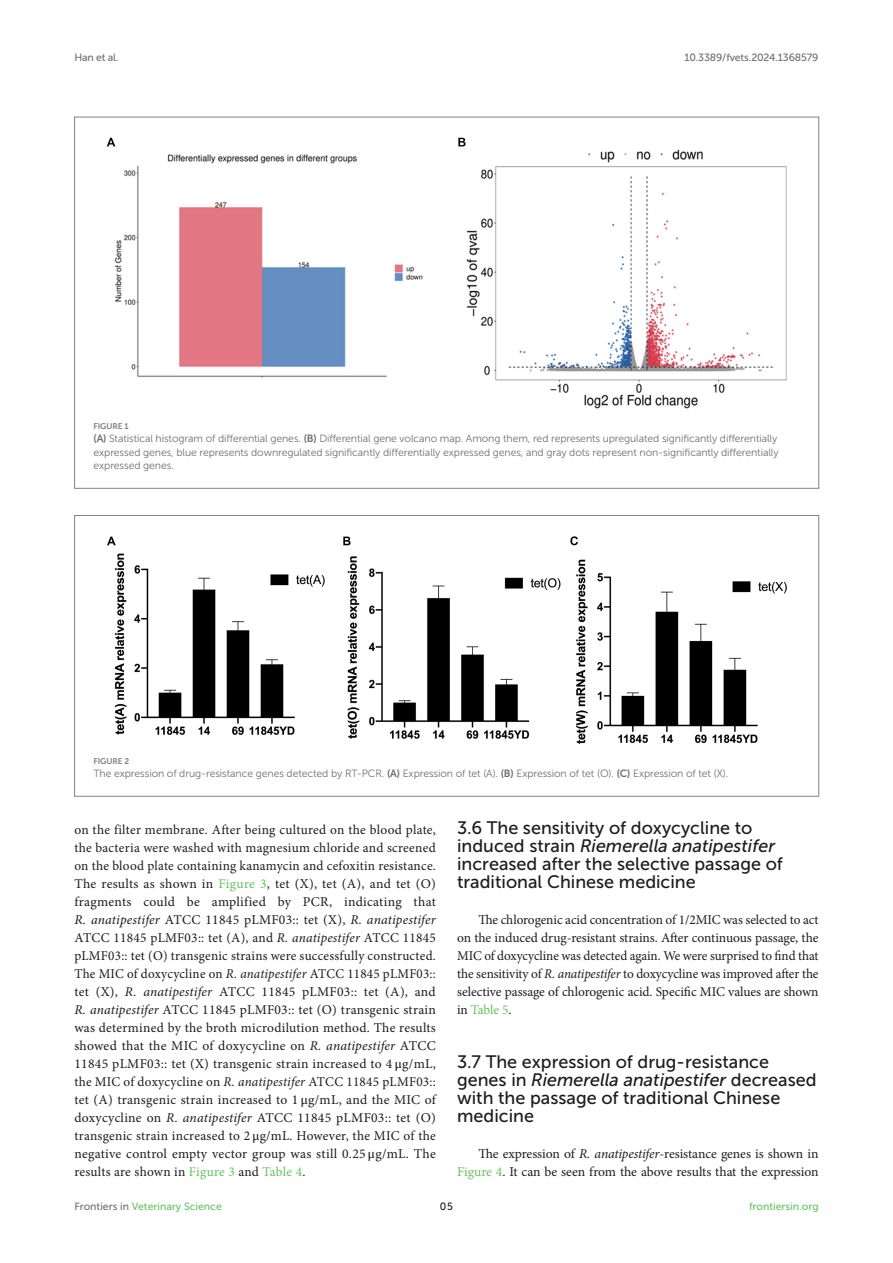
<style>
.page{position:relative;width:893px;height:1263px;background:#fff}
.page>*{position:absolute;margin:0;border:0;box-sizing:border-box;transform-origin:0 0}
.HEAD_2{font:18px/18px "Museo Sans 500";color:#1b1c1b}
.TEXT_FLUSH{font:13.5px/18px "Minion Pro";letter-spacing:-.005em;color:#1b1c1b;text-align:justify}
.FIG_LEG{font:10.5px/13.5px "Museo Sans 300";letter-spacing:-.01em;color:#706f70}
.t1{font:10.5px "Museo Sans 500";color:#65c161}
.t2{font:10.5px "Museo Sans 500";letter-spacing:-.015em;color:#706f70}
.t3{font:10.5px "Museo Sans 500";color:#1b1c1b}
.FIG_HD{font:8.25px "Museo Sans 700";letter-spacing:-.01em;color:#7e7f7f}
.s1{font-family:"Museo Sans 700"}
.s2{color:#65c161}
.s3{font-style:italic}
.s4{font-family:"STIX General"}
.s5{color:#706f70}
</style>
<div class="page">
<img style="left:106px;top:137px;width:681px;height:272px">
<img style="left:107px;top:536px;width:680px;height:208px">
<p class="t2" style="left:74px;top:51px;width:46px">Han et al.</p>
<p class="t2" style="left:684px;top:51px;width:136px">10.3389/fvets.2024.1368579</p>
<p class="FIG_HD" style="left:94px;top:421px;width:37px">FIGURE 1</p>
<p class="FIG_LEG" style="left:94px;top:432px;width:687px"><span class="s1">(A)</span> Statistical histogram of differential genes. <span class="s1">(B)</span> Differential gene volcano map. Among them, red represents upregulated significantly differentially expressed genes, blue represents downregulated significantly differentially expressed genes, and gray dots represent non-significantly differentially expressed genes.</p>
<p class="FIG_HD" style="left:94px;top:756px;width:37px">FIGURE 2</p>
<p class="FIG_LEG" style="left:94px;top:767px;width:636px">The expression of drug-resistance genes detected by RT-PCR. <span class="s1">(A)</span> Expression of tet (A). <span class="s1">(B)</span> Expression of tet (O). <span class="s1">(C)</span> Expression of tet (X).</p>
<p class="TEXT_FLUSH" style="left:74px;top:821px;width:363px">on the filter membrane. After being cultured on the blood plate, the bacteria were washed with magnesium chloride and screened on the blood plate containing kanamycin and cefoxitin resistance.<br>The results as shown in <span class="s2">Figure 3</span>, tet (X), tet (A), and tet (O) fragments could be amplified by PCR, indicating that <span class="s3">R. anatipestifer</span> ATCC 11845 pLMF03:: tet (X), <span class="s3">R. anatipestifer </span>ATCC 11845 pLMF03:: tet (A), and <span class="s3">R. anatipestifer</span> ATCC 11845 pLMF03:: tet (O) transgenic strains were successfully constructed.<br>The MIC of doxycycline on <span class="s3">R. anatipestifer</span> ATCC 11845 pLMF03:: tet (X), <span class="s3">R. anatipestifer</span> ATCC 11845 pLMF03:: tet (A), and <span class="s3">R. anatipestifer</span> ATCC 11845 pLMF03:: tet (O) transgenic strain was determined by the broth microdilution method. The results showed that the MIC of doxycycline on <span class="s3">R. anatipestifer</span> ATCC 11845 pLMF03:: tet (X) transgenic strain increased to 4 <span class="s4">μ</span>g/mL, the MIC of doxycycline on <span class="s3">R. anatipestifer</span> ATCC 11845 pLMF03:: tet (A) transgenic strain increased to 1 <span class="s4">μ</span>g/mL, and the MIC of doxycycline on <span class="s3">R. anatipestifer</span> ATCC 11845 pLMF03:: tet (O) transgenic strain increased to 2 <span class="s4">μ</span>g/mL. However, the MIC of the negative control empty vector group was still 0.25 <span class="s4">μ</span>g/mL. The results are shown in <span class="s2">Figure 3</span> and <span class="s2">Table 4</span>.</p>
<p class="HEAD_2" style="left:457px;top:819px;width:327px">3.6 The sensitivity of doxycycline to induced strain <span class="s3">Riemerella anatipestifer </span>increased after the selective passage of traditional Chinese medicine</p>
<p class="TEXT_FLUSH" style="left:457px;top:911px;width:363px;text-indent:21px">The chlorogenic acid concentration of 1/2MIC was selected to act on the induced drug-resistant strains. After continuous passage, the MIC of doxycycline was detected again. We were surprised to find that the sensitivity of <span class="s3">R. anatipestifer</span> to doxycycline was improved after the selective passage of chlorogenic acid. Specific MIC values are shown in <span class="s2">Table 5</span>.</p>
<p class="HEAD_2" style="left:457px;top:1053px;width:361px">3.7 The expression of drug-resistance genes in <span class="s3">Riemerella anatipestifer</span> decreased with the passage of traditional Chinese medicine</p>
<p class="TEXT_FLUSH" style="left:457px;top:1145px;width:363px;text-align:right">The expression of <span class="s3">R. anatipestifer</span>-resistance genes is shown in<br><span class="s2">Figure 4</span>. It can be seen from the above results that the expression</p>
<p class="t1" style="left:74px;top:1200px;width:149px"><span class="s5">Frontiers in</span> Veterinary Science</p>
<p class="t3" style="left:440px;top:1200px;width:14px">05</p>
<p class="t1" style="left:749px;top:1200px;width:71px">frontiersin.org</p>
</div>
